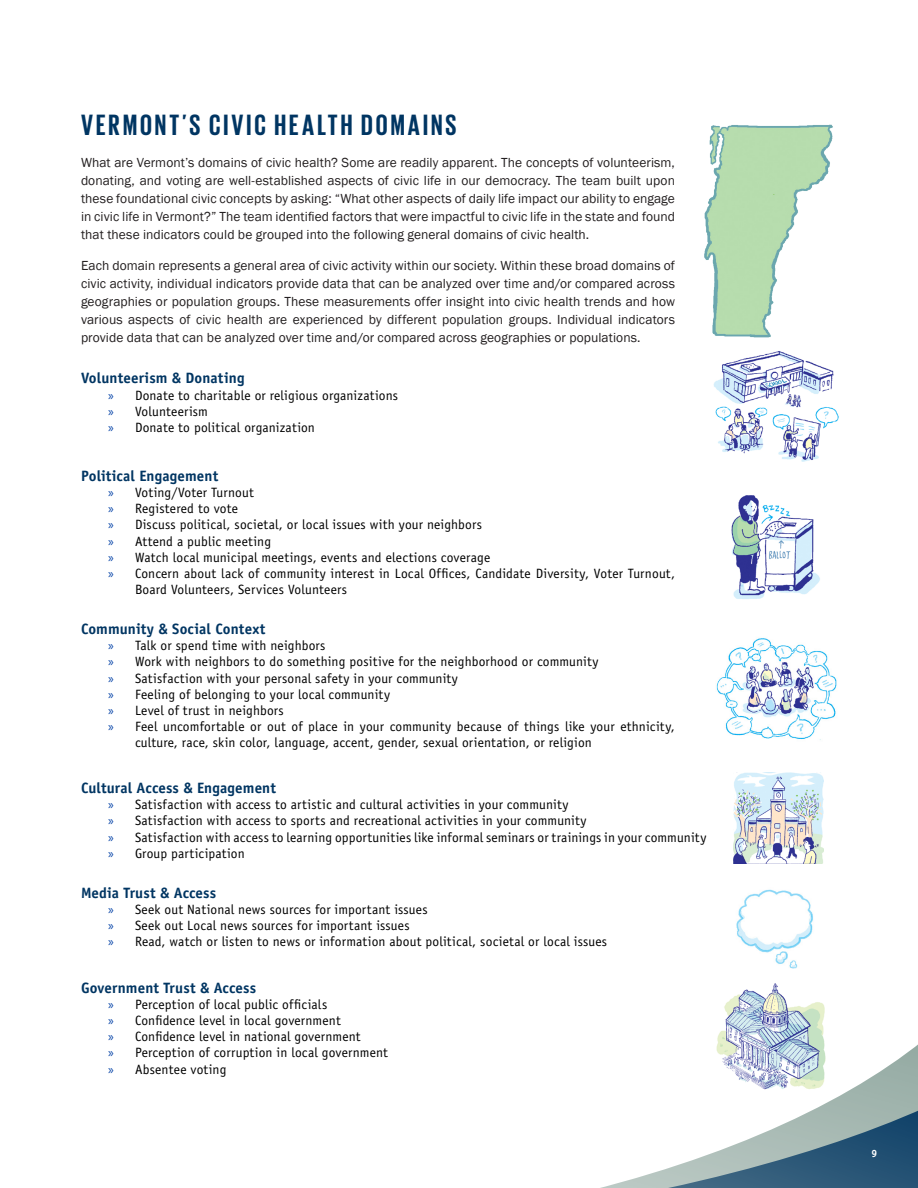
<style>
.page{position:relative;width:918px;height:1188px;background:#fff}
.page>*{position:absolute;margin:0;border:0;box-sizing:border-box;transform-origin:0 0}
.BODY_Head{font:700 30px "Giorgio Sans";letter-spacing:.1em;color:#003562}
.Body{font:700 15px "Officina Sans Std";letter-spacing:.005em;color:#003562}
.t1{font:13.5px/16.2px "Officina Sans Std";letter-spacing:.01em;color:#000}
.Body-2{font:13.5px/18px "Franklin Gothic";letter-spacing:.005em;color:#231f20;text-align:justify}
.t2{font:700 10.5px "Officina Sans Std";color:#fff}
.s1{font-family:"Myriad Pro";color:#0040a6}
</style>
<div class="page">
<svg style="left:600px;top:1044px;width:318px;height:144px"></svg>
<img style="left:704px;top:124px;width:129px;height:214px">
<img style="left:713px;top:351px;width:126px;height:111px">
<img style="left:731px;top:495px;width:89px;height:104px">
<img style="left:716px;top:638px;width:121px;height:102px">
<img style="left:733px;top:773px;width:91px;height:90px">
<img style="left:736px;top:889px;width:77px;height:79px">
<img style="left:713px;top:983px;width:113px;height:111px">
<p class="BODY_Head" style="left:81px;top:110px;width:377px">VERMONT’S CIVIC HEALTH DOMAINS</p>
<p class="Body-2" style="left:81px;top:154px;width:596px">What are Vermont’s domains of civic health? Some are readily apparent. The concepts of volunteerism, donating, and voting are well-established aspects of civic life in our democracy. The team built upon these foundational civic concepts by asking: “What other aspects of daily life impact our ability to engage in civic life in Vermont?” The team identified factors that were impactful to civic life in the state and found that these indicators could be grouped into the following general domains of civic health.</p>
<p class="Body-2" style="left:81px;top:257px;width:596px">Each domain represents a general area of civic activity within our society. Within these broad domains of civic activity, individual indicators provide data that can be analyzed over time and/or compared across geographies or population groups. These measurements offer insight into civic health trends and how various aspects of civic health are experienced by different population groups. Individual indicators provide data that can be analyzed over time and/or compared across geographies or populations.</p>
<p class="Body" style="left:81px;top:369px;width:165px">Volunteerism &amp; Donating</p>
<p class="t1" style="left:108px;top:387px;width:292px"><span class="s1">»</span> Donate to charitable or religious organizations</p>
<p class="t1" style="left:108px;top:403px;width:101px"><span class="s1">»</span> Volunteerism</p>
<p class="t1" style="left:108px;top:419px;width:208px"><span class="s1">»</span> Donate to political organization</p>
<p class="Body" style="left:81px;top:466px;width:139px">Political Engagement</p>
<p class="t1" style="left:108px;top:484px;width:147px"><span class="s1">»</span> Voting/Voter Turnout</p>
<p class="t1" style="left:108px;top:501px;width:132px"><span class="s1">»</span> Registered to vote</p>
<p class="t1" style="left:108px;top:517px;width:375px"><span class="s1">»</span> Discuss political, societal, or local issues with your neighbors</p>
<p class="t1" style="left:108px;top:533px;width:165px"><span class="s1">»</span> Attend a public meeting</p>
<p class="t1" style="left:108px;top:549px;width:384px"><span class="s1">»</span> Watch local municipal meetings, events and elections coverage</p>
<p class="t1" style="left:135px;top:565px;width:541px;text-indent:-27px"><span class="s1">»</span> Concern about lack of community interest in Local Offices, Candidate Diversity, Voter Turnout,<br>Board Volunteers, Services Volunteers</p>
<p class="Body" style="left:81px;top:620px;width:186px">Community &amp; Social Context</p>
<p class="t1" style="left:108px;top:638px;width:219px"><span class="s1">»</span> Talk or spend time with neighbors</p>
<p class="t1" style="left:108px;top:654px;width:492px"><span class="s1">»</span> Work with neighbors to do something positive for the neighborhood or community</p>
<p class="t1" style="left:108px;top:670px;width:351px"><span class="s1">»</span> Satisfaction with your personal safety in your community</p>
<p class="t1" style="left:108px;top:686px;width:284px"><span class="s1">»</span> Feeling of belonging to your local community</p>
<p class="t1" style="left:108px;top:702px;width:177px"><span class="s1">»</span> Level of trust in neighbors</p>
<p class="t1" style="left:135px;top:719px;width:541px;text-indent:-27px"><span class="s1">»</span> Feel uncomfortable or out of place in your community because of things like your ethnicity, culture, race, skin color, language, accent, gender, sexual orientation, or religion</p>
<p class="Body" style="left:81px;top:778px;width:197px">Cultural Access &amp; Engagement</p>
<p class="t1" style="left:108px;top:796px;width:462px"><span class="s1">»</span> Satisfaction with access to artistic and cultural activities in your community</p>
<p class="t1" style="left:108px;top:813px;width:480px"><span class="s1">»</span> Satisfaction with access to sports and recreational activities in your community</p>
<p class="t1" style="left:108px;top:829px;width:600px"><span class="s1">»</span> Satisfaction with access to learning opportunities like informal seminars or trainings in your community</p>
<p class="t1" style="left:108px;top:845px;width:138px"><span class="s1">»</span> Group participation</p>
<p class="Body" style="left:81px;top:883px;width:137px">Media Trust &amp; Access</p>
<p class="t1" style="left:108px;top:901px;width:321px"><span class="s1">»</span> Seek out National news sources for important issues</p>
<p class="t1" style="left:108px;top:917px;width:303px"><span class="s1">»</span> Seek out Local news sources for important issues</p>
<p class="t1" style="left:108px;top:933px;width:501px"><span class="s1">»</span> Read, watch or listen to news or information about political, societal or local issues</p>
<p class="Body" style="left:81px;top:978px;width:177px">Government Trust &amp; Access</p>
<p class="t1" style="left:108px;top:996px;width:221px"><span class="s1">»</span> Perception of local public officials</p>
<p class="t1" style="left:108px;top:1012px;width:234px"><span class="s1">»</span> Confidence level in local government</p>
<p class="t1" style="left:108px;top:1029px;width:254px"><span class="s1">»</span> Confidence level in national government</p>
<p class="t1" style="left:108px;top:1045px;width:281px"><span class="s1">»</span> Perception of corruption in local government</p>
<p class="t1" style="left:108px;top:1061px;width:120px"><span class="s1">»</span> Absentee voting</p>
<p class="t2" style="left:872px;top:1146px;width:7px">9</p>
</div>
